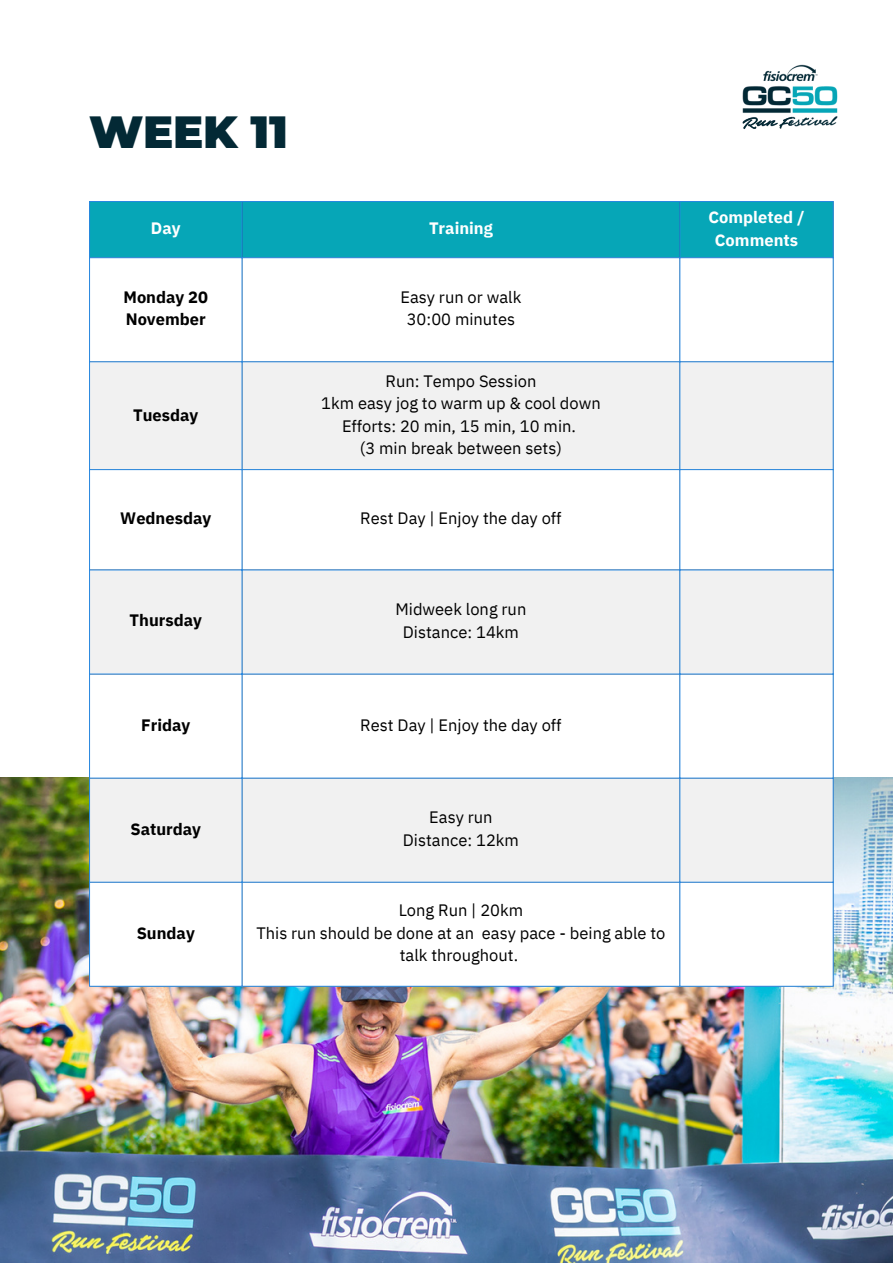
<style>
.page{position:relative;width:893px;height:1264px;background:#fff}
.page>*{position:absolute;margin:0;border:0;box-sizing:border-box;transform-origin:0 0}
.t1{font:900 45px "Montserrat";letter-spacing:-.005em;color:#032935}
.t2{font:16.5px/22.5px "IBM Plex Sans";color:#000;text-align:center}
.t3{font:700 16.5px/22.5px "IBM Plex Sans";color:#000}
.t4{font:700 16.5px/22.5px "IBM Plex Sans";color:#fff;text-align:center}
</style>
<div class="page">
<img style="left:0;top:777px;width:892px;height:485px">
<div style="left:90px;top:202px;width:742px;height:55px;background:#06a6b7"></div>
<svg style="left:90px;top:258px;width:742px;height:728px"></svg>
<svg style="left:90px;top:362px;width:742px;height:519px;fill:#f1f1f1"></svg>
<hr style="left:89px;top:202px;width:1px;height:784px;background:#2788e1">
<hr style="left:242px;top:202px;width:1px;height:784px;background:#2788e1">
<hr style="left:679px;top:202px;width:1px;height:784px;background:#2788e1">
<hr style="left:832px;top:202px;width:1px;height:784px;background:#2788e1">
<hr style="left:89px;top:201px;width:744px;height:1px;background:#2788e1">
<hr style="left:89px;top:257px;width:744px;height:1px;background:#2788e1">
<hr style="left:89px;top:361px;width:744px;height:1px;background:#2788e1">
<hr style="left:89px;top:469px;width:744px;height:1px;background:#2788e1">
<hr style="left:89px;top:569px;width:744px;height:1px;background:#2788e1">
<hr style="left:89px;top:673px;width:744px;height:1px;background:#2788e1">
<hr style="left:89px;top:777px;width:744px;height:1px;background:#2788e1">
<hr style="left:89px;top:881px;width:744px;height:1px;background:#2788e1">
<hr style="left:89px;top:986px;width:744px;height:1px;background:#2788e1">
<img style="left:742px;top:86px;width:49px;height:27px">
<img style="left:763px;top:64px;width:55px;height:18px">
<img style="left:792px;top:86px;width:45px;height:27px">
<img style="left:742px;top:116px;width:95px;height:13px">
<p class="t1" style="left:89px;top:104px;width:200px">WEEK 11</p>
<p class="t4" style="left:151px;top:217px;width:31px">Day</p>
<p class="t4" style="left:429px;top:217px;width:65px">Training</p>
<p class="t4" style="left:708px;top:206px;width:98px">Completed /<br>Comments</p>
<p class="t3" style="left:123px;top:285px;width:86px">Monday 20<br>November</p>
<p class="t2" style="left:400px;top:285px;width:122px">Easy run or walk</p>
<p class="t2" style="left:406px;top:308px;width:110px">30:00 minutes</p>
<p class="t3" style="left:133px;top:403px;width:67px">Tuesday</p>
<p class="t2" style="left:385px;top:369px;width:152px">Run: Tempo Session</p>
<p class="t2" style="left:321px;top:392px;width:281px">1km easy jog to warm up &amp; cool down</p>
<p class="t2" style="left:342px;top:414px;width:235px">Efforts: 20 min, 15 min, 10 min.</p>
<p class="t2" style="left:360px;top:437px;width:203px">(3 min break between sets)</p>
<p class="t3" style="left:120px;top:506px;width:92px">Wednesday</p>
<p class="t2" style="left:360px;top:506px;width:203px">Rest Day | Enjoy the day off</p>
<p class="t3" style="left:129px;top:609px;width:74px">Thursday</p>
<p class="t2" style="left:395px;top:597px;width:132px">Midweek long run</p>
<p class="t2" style="left:403px;top:620px;width:118px">Distance: 14km</p>
<p class="t3" style="left:141px;top:713px;width:51px">Friday</p>
<p class="t2" style="left:360px;top:713px;width:203px">Rest Day | Enjoy the day off</p>
<p class="t3" style="left:130px;top:817px;width:72px">Saturday</p>
<p class="t3" style="left:137px;top:921px;width:60px">Sunday</p>
<p class="t2" style="left:429px;top:806px;width:65px">Easy run</p>
<p class="t2" style="left:403px;top:828px;width:118px">Distance: 12km</p>
<p class="t2" style="left:398px;top:898px;width:126px">Long Run | 20km</p>
<p class="t2" style="left:256px;top:921px;width:410px">This run should be done at an easy pace - being able to talk throughout.</p>
</div>
